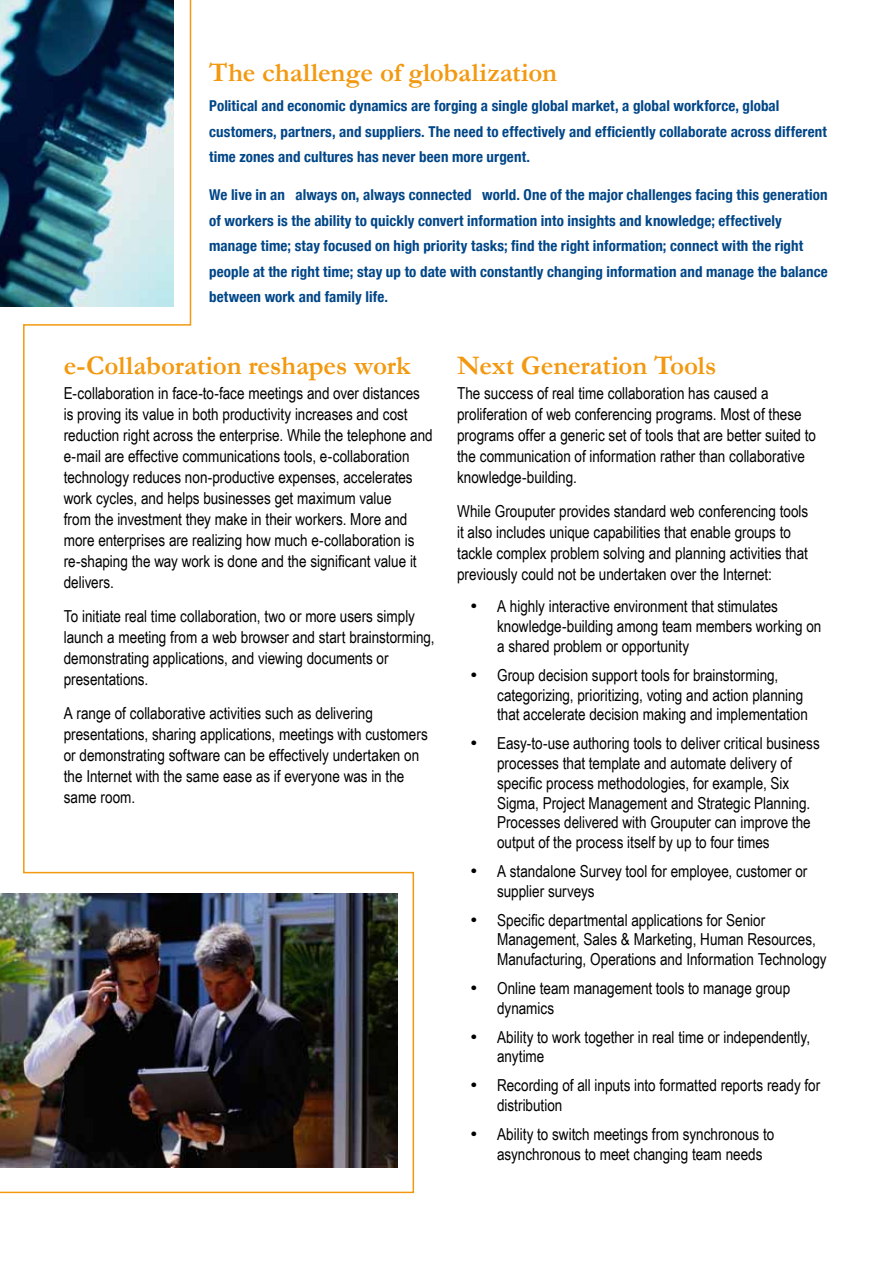
<style>
.page{position:relative;width:893px;height:1263px;background:#fff}
.page>*{position:absolute;margin:0;border:0;box-sizing:border-box;transform-origin:0 0}
.t1{font:700 27px "Garamond";letter-spacing:-.005em;color:#f39910}
.t2{font:16.5px/21px "Arial Narrow";color:#000}
.t3{font:700 condensed 15px/25.5px "Helvetica Neue";letter-spacing:.005em;color:#004687}
</style>
<div class="page">
<img style="left:0;top:0;width:415px;height:1194px">
<h1 class="t1" style="left:209px;top:57px;width:349px">The challenge of globalization</h1>
<p class="t3" style="left:209px;top:93px;width:619px">Political and economic dynamics are forging a single global market, a global workforce, global customers, partners, and suppliers. The need to effectively and efficiently collaborate across different time zones and cultures has never been more urgent.</p>
<p class="t3" style="left:209px;top:182px;width:620px">We live in an “always on, always connected” world. One of the major challenges facing this generation of workers is the ability to quickly convert information into insights and knowledge; effectively manage time; stay focused on high priority tasks; find the right information; connect with the right people at the right time; stay up to date with constantly changing information and manage the balance between work and family life.</p>
<h1 class="t1" style="left:64px;top:349px;width:348px">e-Collaboration reshapes work</h1>
<p class="t2" style="left:64px;top:382px;width:370px">E-collaboration in face-to-face meetings and over distances is proving its value in both productivity increases and cost reduction right across the enterprise. While the telephone and e-mail are effective communications tools, e-collaboration technology reduces non-productive expenses, accelerates work cycles, and helps businesses get maximum value<br>from the investment they make in their workers. More and more enterprises are realizing how much e-collaboration is re-shaping the way work is done and the significant value it delivers.</p>
<p class="t2" style="left:64px;top:605px;width:372px">To initiate real time collaboration, two or more users simply launch a meeting from a web browser and start brainstorming, demonstrating applications, and viewing documents or presentations.</p>
<p class="t2" style="left:64px;top:702px;width:365px">A range of collaborative activities such as delivering presentations, sharing applications, meetings with customers or demonstrating software can be effectively undertaken on the Internet with the same ease as if everyone was in the same room.</p>
<h1 class="t1" style="left:457px;top:349px;width:261px">Next Generation Tools</h1>
<p class="t2" style="left:457px;top:382px;width:360px">The success of real time collaboration has caused a proliferation of web conferencing programs. Most of these programs offer a generic set of tools that are better suited to the communication of information rather than collaborative knowledge-building.</p>
<p class="t2" style="left:457px;top:500px;width:353px">While Grouputer provides standard web conferencing tools it also includes unique capabilities that enable groups to tackle complex problem solving and planning activities that previously could not be undertaken over the Internet:</p>
<p class="t2" style="left:497px;top:596px;width:326px;line-height:19.8px;text-indent:-27px">• A highly interactive environment that stimulates knowledge-building among team members working on a shared problem or opportunity</p>
<p class="t2" style="left:497px;top:664px;width:312px;line-height:19.8px;text-indent:-27px">• Group decision support tools for brainstorming, categorizing, prioritizing, voting and action planning that accelerate decision making and implementation</p>
<p class="t2" style="left:497px;top:733px;width:324px;line-height:19.8px;text-indent:-27px">• Easy-to-use authoring tools to deliver critical business processes that template and automate delivery of specific process methodologies, for example, Six Sigma, Project Management and Strategic Planning.<br>Processes delivered with Grouputer can improve the output of the process itself by up to four times</p>
<p class="t2" style="left:497px;top:861px;width:312px;line-height:19.8px;text-indent:-27px">• A standalone Survey tool for employee, customer or supplier surveys</p>
<p class="t2" style="left:497px;top:909px;width:331px;line-height:19.8px;text-indent:-27px">• Specific departmental applications for Senior<br>Management, Sales &amp; Marketing, Human Resources,<br>Manufacturing, Operations and Information Technology</p>
<p class="t2" style="left:497px;top:978px;width:295px;line-height:19.8px;text-indent:-27px">• Online team management tools to manage group dynamics</p>
<p class="t2" style="left:497px;top:1026px;width:315px;line-height:19.8px;text-indent:-27px">• Ability to work together in real time or independently, anytime</p>
<p class="t2" style="left:497px;top:1075px;width:325px;line-height:19.8px;text-indent:-27px">• Recording of all inputs into formatted reports ready for distribution</p>
<p class="t2" style="left:497px;top:1123px;width:279px;line-height:19.8px;text-indent:-27px">• Ability to switch meetings from synchronous to asynchronous to meet changing team needs</p>
</div>
